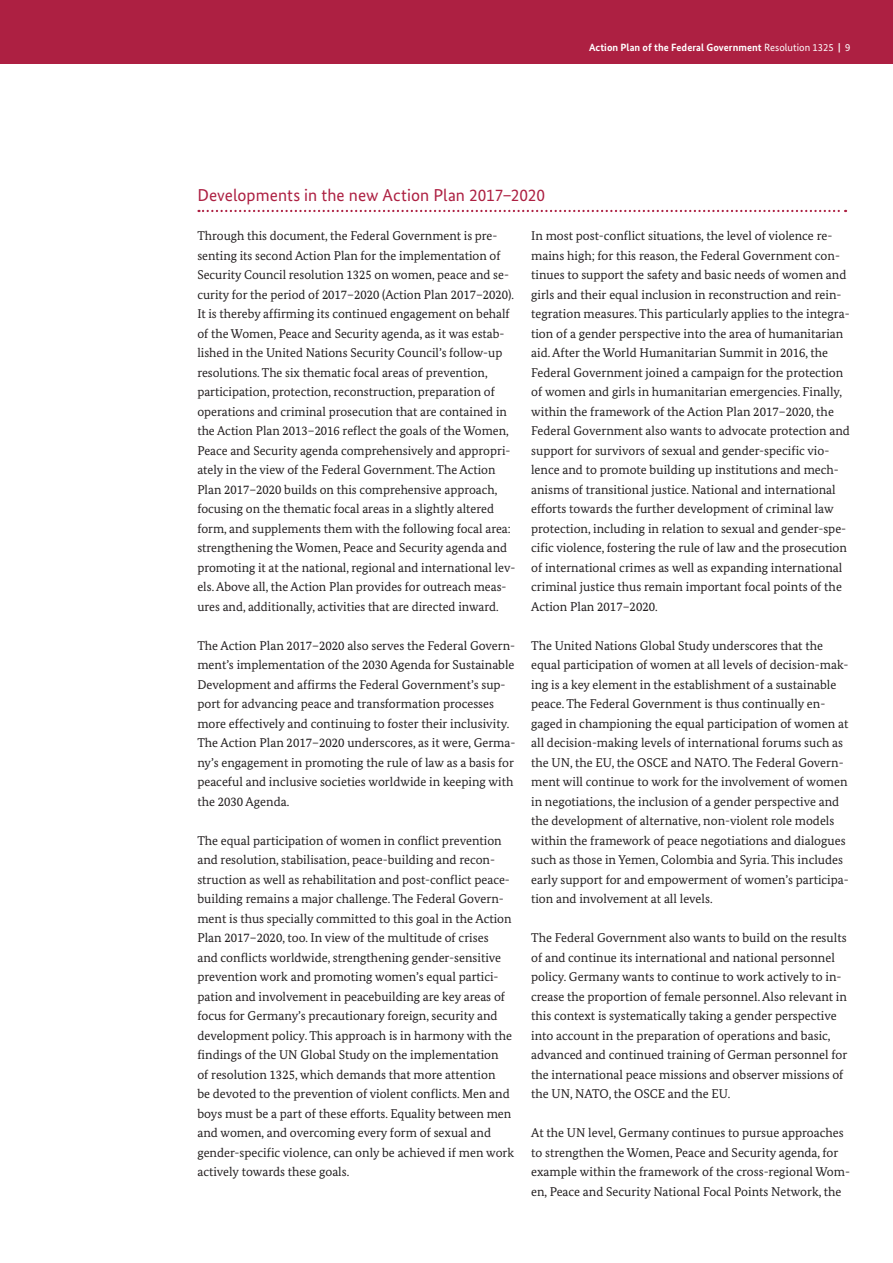
<style>
.page{position:relative;width:893px;height:1263px;background:#fff}
.page>*{position:absolute;margin:0;border:0;box-sizing:border-box;transform-origin:0 0}
.t1{font:17.25px "Bundes Sans";letter-spacing:.005em;color:#ad2042}
.Fliesstxt{font:12.75px/19.5px "Bundes Serif";color:#231f20}
.t2{font:700 10.5px "Bundes Sans";letter-spacing:.005em;color:#fff}
.s1{font-weight:400}
</style>
<div class="page">
<div style="left:0;top:0;width:893px;height:64px;background:#ad2042"></div>
<svg style="left:198px;top:210px;width:648px;height:2px"></svg>
<p class="t2" style="left:589px;top:41px;width:263px">Action Plan of the Federal Government <span class="s1">Resolution 1325</span> | <span class="s1">9</span></p>
<h2 class="t1" style="left:197px;top:185px;width:349px">Developments in the new Action Plan 2017–2020</h2>
<p class="Fliesstxt" style="left:197px;top:226px;width:319px">Through this document, the Federal Government is pre&shy;senting its second Action Plan for the implementation of Security Council resolution 1325 on women, peace and se&shy;curity for the period of 2017–2020 (Action Plan 2017–2020).<br>It is thereby affirming its continued engagement on behalf of the Women, Peace and Security agenda, as it was estab&shy;lished in the United Nations Security Council’s follow-up resolutions. The six thematic focal areas of prevention, participation, protection, reconstruction, preparation of operations and criminal prosecution that are contained in the Action Plan 2013–2016 reflect the goals of the Women, Peace and Security agenda comprehensively and appropri&shy;ately in the view of the Federal Government. The Action Plan 2017–2020 builds on this comprehensive approach, focusing on the thematic focal areas in a slightly altered form, and supplements them with the following focal area: strengthening the Women, Peace and Security agenda and promoting it at the national, regional and international lev&shy;els. Above all, the Action Plan provides for outreach meas&shy;ures and, additionally, activities that are directed inward.</p>
<p class="Fliesstxt" style="left:197px;top:636px;width:320px">The Action Plan 2017–2020 also serves the Federal Govern&shy;ment’s implementation of the 2030 Agenda for Sustainable Development and affirms the Federal Government’s sup&shy;port for advancing peace and transformation processes more effectively and continuing to foster their inclusivity.<br>The Action Plan 2017–2020 underscores, as it were, Germa&shy;ny’s engagement in promoting the rule of law as a basis for peaceful and inclusive societies worldwide in keeping with the 2030 Agenda.</p>
<p class="Fliesstxt" style="left:197px;top:831px;width:318px">The equal participation of women in conflict prevention and resolution, stabilisation, peace-building and recon&shy;struction as well as rehabilitation and post-conflict peace&shy;building remains a major challenge. The Federal Govern&shy;ment is thus specially committed to this goal in the Action Plan 2017–2020, too. In view of the multitude of crises<br>and conflicts worldwide, strengthening gender-sensitive prevention work and promoting women’s equal partici&shy;pation and involvement in peacebuilding are key areas of focus for Germany’s precautionary foreign, security and development policy. This approach is in harmony with the findings of the UN Global Study on the implementation<br>of resolution 1325, which demands that more attention<br>be devoted to the prevention of violent conflicts. Men and boys must be a part of these efforts. Equality between men and women, and overcoming every form of sexual and gender-specific violence, can only be achieved if men work actively towards these goals.</p>
<p class="Fliesstxt" style="left:531px;top:226px;width:320px">In most post-conflict situations, the level of violence re&shy;mains high; for this reason, the Federal Government con&shy;tinues to support the safety and basic needs of women and girls and their equal inclusion in reconstruction and rein&shy;tegration measures. This particularly applies to the integra&shy;tion of a gender perspective into the area of humanitarian aid. After the World Humanitarian Summit in 2016, the Federal Government joined a campaign for the protection of women and girls in humanitarian emergencies. Finally, within the framework of the Action Plan 2017–2020, the Federal Government also wants to advocate protection and support for survivors of sexual and gender-specific vio&shy;lence and to promote building up institutions and mech&shy;anisms of transitional justice. National and international efforts towards the further development of criminal law protection, including in relation to sexual and gender-spe&shy;cific violence, fostering the rule of law and the prosecution of international crimes as well as expanding international criminal justice thus remain important focal points of the Action Plan 2017–2020.</p>
<p class="Fliesstxt" style="left:531px;top:636px;width:319px">The United Nations Global Study underscores that the equal participation of women at all levels of decision-mak&shy;ing is a key element in the establishment of a sustainable peace. The Federal Government is thus continually en&shy;gaged in championing the equal participation of women at all decision-making levels of international forums such as the UN, the EU, the OSCE and NATO. The Federal Govern&shy;ment will continue to work for the involvement of women in negotiations, the inclusion of a gender perspective and the development of alternative, non-violent role models within the framework of peace negotiations and dialogues such as those in Yemen, Colombia and Syria. This includes early support for and empowerment of women’s participa&shy;tion and involvement at all levels.</p>
<p class="Fliesstxt" style="left:531px;top:928px;width:318px">The Federal Government also wants to build on the results of and continue its international and national personnel policy. Germany wants to continue to work actively to in&shy;crease the proportion of female personnel. Also relevant in this context is systematically taking a gender perspective into account in the preparation of operations and basic, advanced and continued training of German personnel for the international peace missions and observer missions of the UN, NATO, the OSCE and the EU.</p>
<p class="Fliesstxt" style="left:531px;top:1123px;width:320px">At the UN level, Germany continues to pursue approaches to strengthen the Women, Peace and Security agenda, for example within the framework of the cross-regional Wom&shy;en, Peace and Security National Focal Points Network, the</p>
</div>
